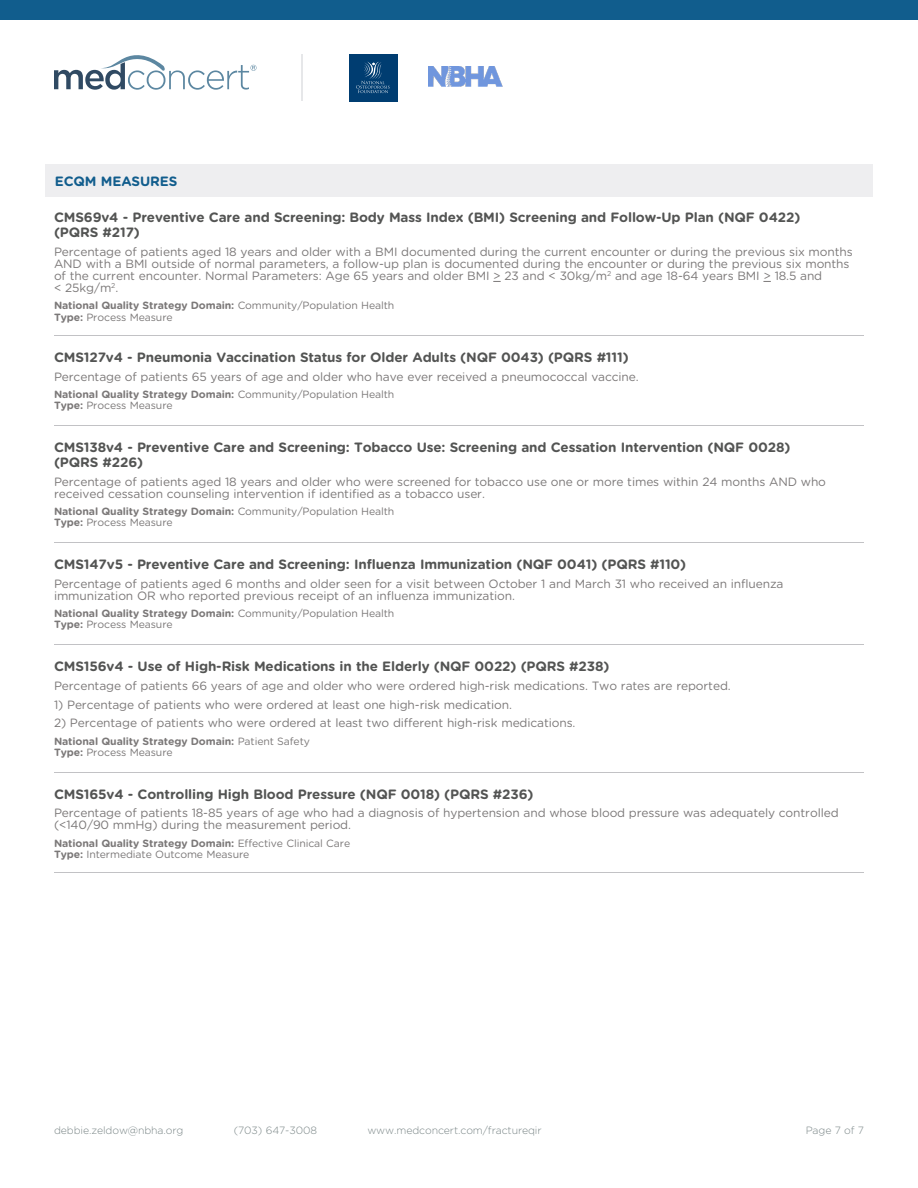
<style>
.page{position:relative;width:918px;height:1188px;background:#fff}
.page>*{position:absolute;margin:0;border:0;box-sizing:border-box;transform-origin:0 0}
.t1{font:700 13.5px/15px "Gotham Rounded";letter-spacing:-.01em;color:#535453}
.t2{font:700 13.5px "Gotham Rounded";letter-spacing:-.01em;color:#115d8d}
.t3{font:12px/12px "Gotham Rounded";letter-spacing:-.01em;color:#7b7878}
.t4{font:700 10.5px "Gotham Rounded";letter-spacing:-.01em;color:#7b7878}
.t5{font:10.5px "Gotham Rounded";letter-spacing:-.01em;color:#7b7878}
.t6{font:300 10.5px "Gotham Rounded";letter-spacing:-.01em;color:#798586}
.s1{font-weight:400}
.s2{font-weight:700}
</style>
<div class="page">
<div style="left:45px;top:164px;width:828px;height:32px;background:#eeeef0"></div>
<hr style="left:54px;top:335px;width:810px;height:1px;background:#c2c2c5">
<hr style="left:54px;top:425px;width:810px;height:1px;background:#c2c2c5">
<hr style="left:54px;top:542px;width:810px;height:1px;background:#c2c2c5">
<hr style="left:54px;top:644px;width:810px;height:1px;background:#c2c2c5">
<hr style="left:54px;top:772px;width:810px;height:1px;background:#c2c2c5">
<hr style="left:54px;top:872px;width:810px;height:1px;background:#c2c2c5">
<div style="left:0;top:0;width:918px;height:20px;background:#115d8d"></div>
<svg style="left:54px;top:55px;width:203px;height:35px"></svg>
<hr style="left:302px;top:54px;width:1px;height:46px;background:#e6e7e9">
<div style="left:349px;top:54px;width:49px;height:47px;background:#003d71"></div>
<svg style="left:356px;top:61px;width:34px;height:32px"></svg>
<img style="left:429px;top:66px;width:73px;height:21px">
<p class="t2" style="left:55px;top:171px;width:124px">ECQM MEASURES</p>
<p class="t1" style="left:54px;top:210px;width:748px">CMS69v4 - Preventive Care and Screening: Body Mass Index (BMI) Screening and Follow-Up Plan (NQF 0422) (PQRS #217)</p>
<p class="t3" style="left:54px;top:245px;width:800px">Percentage of patients aged 18 years and older with a BMI documented during the current encounter or during the previous six months AND with a BMI outside of normal parameters, a follow-up plan is documented during the encounter or during the previous six months of the current encounter. Normal Parameters: Age 65 years and older BMI &gt; 23 and &lt; 30kg/m<sup>2</sup> and age 18-64 years BMI &gt; 18.5 and<br>&lt; 25kg/m<sup>2</sup>.</p>
<p class="t4" style="left:54px;top:298px;width:342px">National Quality Strategy Domain: <span class="s1">Community/Population Health</span></p>
<p class="t5" style="left:54px;top:310px;width:120px"><span class="s2">Type:</span> Process Measure</p>
<p class="t1" style="left:54px;top:349px;width:576px">CMS127v4 - Pneumonia Vaccination Status for Older Adults (NQF 0043) (PQRS #111)</p>
<p class="t3" style="left:54px;top:370px;width:586px">Percentage of patients 65 years of age and older who have ever received a pneumococcal vaccine.</p>
<p class="t4" style="left:54px;top:387px;width:342px">National Quality Strategy Domain: <span class="s1">Community/Population Health</span></p>
<p class="t5" style="left:54px;top:398px;width:120px"><span class="s2">Type:</span> Process Measure</p>
<p class="t1" style="left:54px;top:439px;width:738px">CMS138v4 - Preventive Care and Screening: Tobacco Use: Screening and Cessation Intervention (NQF 0028) (PQRS #226)</p>
<p class="t3" style="left:54px;top:475px;width:774px">Percentage of patients aged 18 years and older who were screened for tobacco use one or more times within 24 months AND who received cessation counseling intervention if identified as a tobacco user.</p>
<p class="t4" style="left:54px;top:504px;width:342px">National Quality Strategy Domain: <span class="s1">Community/Population Health</span></p>
<p class="t5" style="left:54px;top:516px;width:120px"><span class="s2">Type:</span> Process Measure</p>
<p class="t1" style="left:54px;top:556px;width:634px">CMS147v5 - Preventive Care and Screening: Influenza Immunization (NQF 0041) (PQRS #110)</p>
<p class="t3" style="left:54px;top:577px;width:731px">Percentage of patients aged 6 months and older seen for a visit between October 1 and March 31 who received an influenza immunization OR who reported previous receipt of an influenza immunization.</p>
<p class="t4" style="left:54px;top:606px;width:342px">National Quality Strategy Domain: <span class="s1">Community/Population Health</span></p>
<p class="t5" style="left:54px;top:618px;width:120px"><span class="s2">Type:</span> Process Measure</p>
<p class="t1" style="left:54px;top:658px;width:557px">CMS156v4 - Use of High-Risk Medications in the Elderly (NQF 0022) (PQRS #238)</p>
<p class="t3" style="left:54px;top:679px;width:678px">Percentage of patients 66 years of age and older who were ordered high-risk medications. Two rates are reported.</p>
<p class="t3" style="left:54px;top:698px;width:460px">1) Percentage of patients who were ordered at least one high-risk medication.</p>
<p class="t3" style="left:54px;top:717px;width:523px">2) Percentage of patients who were ordered at least two different high-risk medications.</p>
<p class="t4" style="left:54px;top:733px;width:258px">National Quality Strategy Domain: <span class="s1">Patient Safety</span></p>
<p class="t5" style="left:54px;top:745px;width:120px"><span class="s2">Type:</span> Process Measure</p>
<p class="t1" style="left:54px;top:786px;width:481px">CMS165v4 - Controlling High Blood Pressure (NQF 0018) (PQRS #236)</p>
<p class="t3" style="left:54px;top:807px;width:786px">Percentage of patients 18-85 years of age who had a diagnosis of hypertension and whose blood pressure was adequately controlled (&lt;140/90 mmHg) during the measurement period.</p>
<p class="t4" style="left:54px;top:835px;width:298px">National Quality Strategy Domain: <span class="s1">Effective Clinical Care</span></p>
<p class="t5" style="left:54px;top:847px;width:197px"><span class="s2">Type:</span> Intermediate Outcome Measure</p>
<p class="t6" style="left:54px;top:1123px;width:131px">debbie.zeldow@nbha.org</p>
<p class="t6" style="left:234px;top:1123px;width:85px">(703) 647-3008</p>
<p class="t6" style="left:367px;top:1123px;width:176px">www.medconcert.com/fractureqir</p>
<p class="t6" style="left:806px;top:1123px;width:60px">Page 7 of 7</p>
</div>
